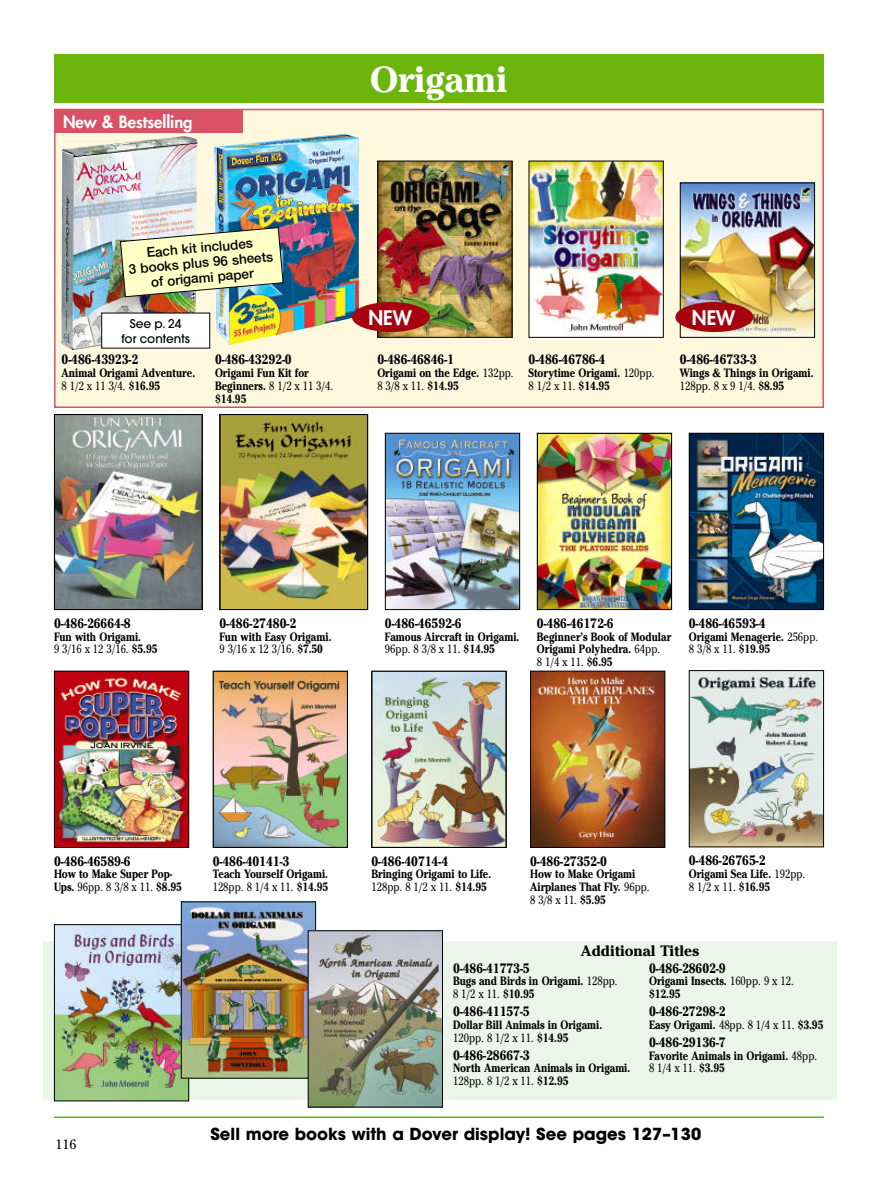
<style>
.page{position:relative;width:878px;height:1202px;background:#fff}
.page>*{position:absolute;margin:0;border:0;box-sizing:border-box;transform-origin:0 0}
.t1{font:700 36px "Cheltenham";color:#fff}
.t2{font:800 19.5px "Futura";color:#fff}
.t3{font:700 16.5px "ITC Avant Garde Std";color:#000}
.t4{font:800 16.5px "Futura";color:#fff}
.t5{font:700 15px "Cheltenham";color:#000}
.t6{font:700 13.5px "Cheltenham";color:#000;scale:.9 1}
.t7{font:500 13.5px/15px "Helvetica Neue";color:#000;text-align:center}
.t8{font:13.5px "Cheltenham";color:#000}
.t9{font:700 12px/12.8px "Cheltenham";color:#000;scale:.85 1}
.t10{font:500 12px/14.4px "Avant Garde";color:#000;text-align:center}
.s1{font-weight:400}
</style>
<div class="page">
<hr style="left:54px;top:1116px;width:769px;height:1px;background:#6cb50d">
<div style="left:43px;top:941px;width:793px;height:158px;background:#ecf5ea"></div>
<div style="left:54px;top:54px;width:769px;height:49px;background:#6cb50d"></div>
<div style="left:55px;top:109px;width:768px;height:298px;background:#fff8de"></div>
<div style="left:54px;top:109px;width:770px;height:299px;border:2px solid #da5166"></div>
<div style="left:54px;top:109px;width:188px;height:23px;background:#da5166"></div>
<img style="left:61px;top:136px;width:137px;height:214px">
<img style="left:56px;top:926px;width:131px;height:173px">
<div style="left:54px;top:924px;width:135px;height:177px;border:1px solid #000"></div>
<img style="left:183px;top:903px;width:131px;height:173px">
<div style="left:181px;top:901px;width:135px;height:177px;border:1px solid #000"></div>
<img style="left:387px;top:435px;width:131px;height:173px">
<div style="left:385px;top:433px;width:135px;height:177px;border:1px solid #000"></div>
<img style="left:539px;top:435px;width:130px;height:172px">
<div style="left:537px;top:433px;width:135px;height:177px;border:1px solid #000"></div>
<img style="left:682px;top:185px;width:130px;height:151px">
<div style="left:680px;top:183px;width:134px;height:155px;border:1px solid #000"></div>
<img style="left:379px;top:163px;width:131px;height:173px">
<div style="left:377px;top:161px;width:135px;height:177px;border:1px solid #000"></div>
<img style="left:530px;top:163px;width:131px;height:173px">
<img style="left:215px;top:673px;width:130px;height:172px">
<div style="left:213px;top:670px;width:135px;height:177px;border:1px solid #000"></div>
<img style="left:374px;top:673px;width:130px;height:172px">
<div style="left:371px;top:670px;width:135px;height:177px;border:1px solid #000"></div>
<img style="left:690px;top:435px;width:131px;height:173px">
<div style="left:688px;top:433px;width:135px;height:177px;border:1px solid #000"></div>
<img style="left:690px;top:672px;width:131px;height:173px">
<div style="left:688px;top:670px;width:135px;height:177px;border:1px solid #000"></div>
<img style="left:56px;top:672px;width:131px;height:173px">
<div style="left:54px;top:670px;width:135px;height:177px;border:1px solid #000"></div>
<img style="left:532px;top:672px;width:131px;height:173px">
<div style="left:530px;top:670px;width:135px;height:177px;border:1px solid #000"></div>
<img style="left:56px;top:416px;width:144px;height:191px">
<div style="left:54px;top:414px;width:148px;height:196px;border:1px solid #000"></div>
<img style="left:222px;top:416px;width:143px;height:191px">
<div style="left:219px;top:414px;width:149px;height:196px;border:1px solid #000"></div>
<img style="left:310px;top:932px;width:131px;height:173px">
<div style="left:308px;top:930px;width:135px;height:177px;border:1px solid #000"></div>
<img style="left:214px;top:134px;width:146px;height:211px">
<img style="left:120px;top:227px;width:164px;height:70px">
<div style="left:352px;top:302px;width:78px;height:30px;background:#a60311;border-radius:50%"></div>
<div style="left:675px;top:302px;width:78px;height:30px;background:#a60311;border-radius:50%"></div>
<div style="left:102px;top:313px;width:108px;height:35px;background:#fff"></div>
<h3 class="t4" style="left:63px;top:114px;width:131px">New &amp; Bestselling</h3>
<h1 class="t1" style="left:370px;top:63px;width:139px">Origami</h1>
<p class="t7" style="left:127px;top:248px;width:146px;rotate:-5deg">Each kit includes<br>3 books plus 96 sheets of origami paper</p>
<p class="t10" style="left:121px;top:317px;width:70px">See p. 24 for contents</p>
<p class="t6" style="left:62px;top:354px;width:87px">0-486-43923-2</p>
<p class="t9" style="left:62px;top:367px;width:159px">Animal Origami Adventure.<br><span class="s1">8 1/2 x 11 3/4.</span> $16.95</p>
<p class="t6" style="left:215px;top:354px;width:87px">0-486-43292-0</p>
<p class="t9" style="left:215px;top:367px;width:140px">Origami Fun Kit for<br>Beginners. <span class="s1">8 1/2 x 11 3/4. </span>$14.95</p>
<h2 class="t2" style="left:368px;top:308px;width:45px">NEW</h2>
<h2 class="t2" style="left:692px;top:308px;width:45px">NEW</h2>
<p class="t6" style="left:377px;top:354px;width:87px">0-486-46846-1</p>
<p class="t9" style="left:377px;top:367px;width:162px">Origami on the Edge. <span class="s1">132pp.<br>8 3/8 x 11.</span> $14.95</p>
<p class="t6" style="left:528px;top:354px;width:87px">0-486-46786-4</p>
<p class="t9" style="left:528px;top:367px;width:149px">Storytime Origami. <span class="s1">120pp.<br>8 1/2 x 11.</span> $14.95</p>
<p class="t6" style="left:680px;top:354px;width:87px">0-486-46733-3</p>
<p class="t9" style="left:679px;top:367px;width:159px">Wings &amp; Things in Origami.<br><span class="s1">128pp. 8 x 9 1/4.</span> $8.95</p>
<p class="t6" style="left:54px;top:617px;width:87px">0-486-26664-8</p>
<p class="t9" style="left:54px;top:630px;width:123px">Fun with Origami.<br><span class="s1">9 3/16 x 12 3/16.</span> $5.95</p>
<p class="t6" style="left:219px;top:617px;width:87px">0-486-27480-2</p>
<p class="t9" style="left:219px;top:630px;width:133px">Fun with Easy Origami.<br><span class="s1">9 3/16 x 12 3/16.</span> $7.50</p>
<p class="t6" style="left:385px;top:617px;width:87px">0-486-46592-6</p>
<p class="t9" style="left:385px;top:630px;width:160px">Famous Aircraft in Origami.<br><span class="s1">96pp. 8 3/8 x 11.</span> $14.95</p>
<p class="t6" style="left:537px;top:617px;width:87px">0-486-46172-6</p>
<p class="t9" style="left:537px;top:630px;width:159px">Beginner’s Book of Modular<br>Origami Polyhedra. <span class="s1">64pp.<br>8 1/4 x 11.</span> $6.95</p>
<p class="t6" style="left:688px;top:617px;width:87px">0-486-46593-4</p>
<p class="t9" style="left:688px;top:630px;width:154px">Origami Menagerie. <span class="s1">256pp.<br>8 3/8 x 11.</span> $19.95</p>
<p class="t6" style="left:54px;top:855px;width:87px">0-486-46589-6</p>
<p class="t9" style="left:54px;top:868px;width:152px">How to Make Super Pop-<br>Ups. <span class="s1">96pp. 8 3/8 x 11.</span> $8.95</p>
<p class="t6" style="left:213px;top:855px;width:87px">0-486-40141-3</p>
<p class="t9" style="left:213px;top:868px;width:137px">Teach Yourself Origami.<br><span class="s1">128pp. 8 1/4 x 11.</span> $14.95</p>
<p class="t6" style="left:371px;top:855px;width:87px">0-486-40714-4</p>
<p class="t9" style="left:371px;top:868px;width:142px">Bringing Origami to Life.<br><span class="s1">128pp. 8 1/2 x 11.</span> $14.95</p>
<p class="t6" style="left:530px;top:855px;width:87px">0-486-27352-0</p>
<p class="t9" style="left:530px;top:868px;width:142px">How to Make Origami<br>Airplanes That Fly. <span class="s1">96pp.<br>8 3/8 x 11.</span> $5.95</p>
<p class="t6" style="left:688px;top:854px;width:87px">0-486-26765-2</p>
<p class="t9" style="left:688px;top:868px;width:139px">Origami Sea Life. <span class="s1">192pp.<br>8 1/2 x 11.</span> $16.95</p>
<p class="t5" style="left:581px;top:944px;width:119px">Additional Titles</p>
<p class="t6" style="left:453px;top:961px;width:87px">0-486-41773-5</p>
<p class="t9" style="left:453px;top:975px;width:195px">Bugs and Birds in Origami. <span class="s1">128pp.<br>8 1/2 x 11.</span> $10.95</p>
<p class="t6" style="left:453px;top:1005px;width:87px">0-486-41157-5</p>
<p class="t9" style="left:453px;top:1019px;width:177px">Dollar Bill Animals in Origami.<br><span class="s1">120pp. 8 1/2 x 11.</span> $14.95</p>
<p class="t6" style="left:453px;top:1048px;width:87px">0-486-28667-3</p>
<p class="t9" style="left:453px;top:1062px;width:210px">North American Animals in Origami.<br><span class="s1">128pp. 8 1/2 x 11.</span> $12.95</p>
<p class="t6" style="left:649px;top:961px;width:87px">0-486-28602-9</p>
<p class="t9" style="left:649px;top:975px;width:172px">Origami Insects. <span class="s1">160pp. 9 x 12. </span>$12.95</p>
<p class="t6" style="left:649px;top:1005px;width:87px">0-486-27298-2</p>
<p class="t9" style="left:649px;top:1019px;width:206px">Easy Origami. <span class="s1">48pp. 8 1/4 x 11.</span> $3.95</p>
<p class="t6" style="left:649px;top:1036px;width:87px">0-486-29136-7</p>
<p class="t9" style="left:649px;top:1049px;width:199px">Favorite Animals in Origami. <span class="s1">48pp.<br>8 1/4 x 11.</span> $3.95</p>
<p class="t8" style="left:56px;top:1138px;width:23px">116</p>
<h3 class="t3" style="left:210px;top:1127px;width:492px">Sell more books with a Dover display! See pages 127–130</h3>
</div>
